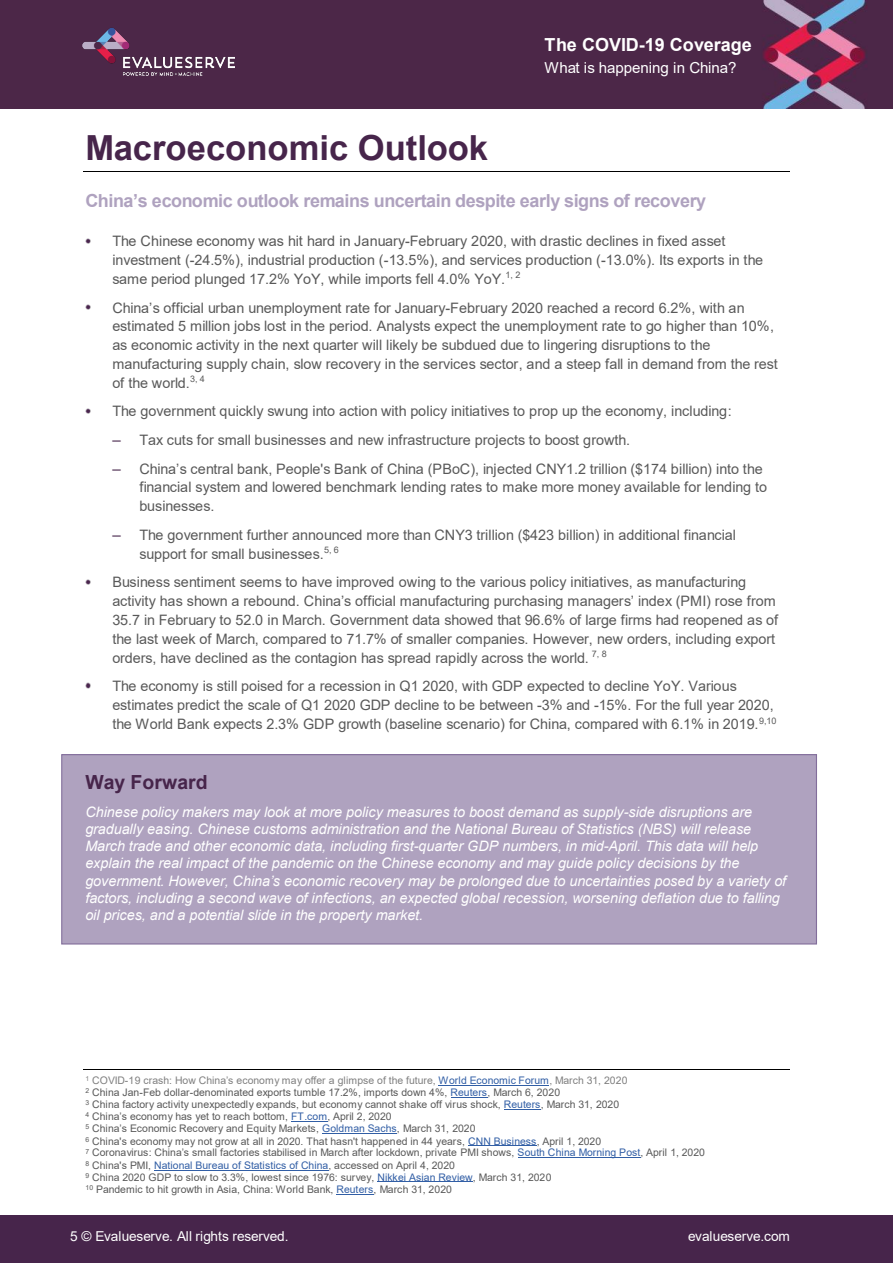
<style>
.page{position:relative;width:893px;height:1263px;background:#fff}
.page>*{position:absolute;margin:0;border:0;box-sizing:border-box;transform-origin:0 0}
.t1{font:700 34.5px "Arial";color:#47254b}
.t2{font:700 19.5px "Arial";color:#47254b}
.t3{font:700 18px "Arial";letter-spacing:-.02em;color:#afa2bf}
.t4{font:700 18px "Arial";color:#fff}
.t5{font:15.15px "Arial";letter-spacing:-.01em;color:#fff}
.t6{font:14.4px/18.8px "Arial";letter-spacing:-.005em;color:#595959}
.t7{font:italic 14.4px/17.1px "Arial";letter-spacing:-.005em;color:#fff}
.t8{font:13.65px "Arial";color:#fff}
.t9{font:10.5px/12.1px "Arial";letter-spacing:-.005em;color:#595959}
.s1{font-size:15.15px;color:#47254b}
.s2{color:#7f7f7f}
.s3{color:#315ea5}
</style>
<div class="page">
<img style="left:0;top:0;width:893px;height:109px">
<div style="left:0;top:1215px;width:893px;height:48px;background:#47254b"></div>
<img style="left:80px;top:26px;width:157px;height:52px">
<div style="left:62px;top:755px;width:754px;height:189px;background:#afa2bf"></div>
<div style="left:61px;top:754px;width:756px;height:190px;border:1px solid #826e9b"></div>
<hr style="left:83px;top:171px;width:706px;height:1px;background:#000">
<svg style="left:85px;top:238px;width:6px;height:6px"></svg>
<svg style="left:85px;top:305px;width:6px;height:5px"></svg>
<svg style="left:85px;top:408px;width:6px;height:5px"></svg>
<svg style="left:85px;top:579px;width:6px;height:5px"></svg>
<svg style="left:85px;top:683px;width:6px;height:5px"></svg>
<hr style="left:438px;top:1085px;width:111px;height:1px;background:#315ea5">
<hr style="left:83px;top:1070px;width:706px;height:1px;background:#000">
<hr style="left:451px;top:1097px;width:36px;height:1px;background:#315ea5">
<hr style="left:504px;top:1109px;width:37px;height:1px;background:#315ea5">
<hr style="left:291px;top:1121px;width:36px;height:1px;background:#315ea5">
<hr style="left:322px;top:1133px;width:75px;height:1px;background:#315ea5">
<hr style="left:468px;top:1145px;width:69px;height:1px;background:#315ea5">
<hr style="left:518px;top:1157px;width:122px;height:1px;background:#315ea5">
<hr style="left:154px;top:1170px;width:174px;height:1px;background:#315ea5">
<hr style="left:377px;top:1182px;width:96px;height:1px;background:#315ea5">
<hr style="left:336px;top:1194px;width:37px;height:1px;background:#315ea5">
<p class="t4" style="left:545px;top:32px;width:209px">The COVID-19 Coverage</p>
<p class="t5" style="left:545px;top:58px;width:193px">What is happening in China?</p>
<h1 class="t1" style="left:85px;top:123px;width:404px">Macroeconomic Outlook</h1>
<p class="t3" style="left:85px;top:188px;width:622px">China’s economic outlook remains uncertain despite early signs of recovery</p>
<p class="t6" style="left:112px;top:232px;width:652px">The Chinese economy was hit hard in January-February 2020, with drastic declines in fixed asset investment (-24.5%), industrial production (-13.5%), and services production (-13.0%). Its exports in the same period plunged 17.2% YoY, while imports fell 4.0% YoY.<sup>1,</sup> <sup>2</sup></p>
<p class="t6" style="left:112px;top:298px;width:667px">China’s official urban unemployment rate for January-February 2020 reached a record 6.2%, with an estimated 5 million jobs lost in the period. Analysts expect the unemployment rate to go higher than 10%, as economic activity in the next quarter will likely be subdued due to lingering disruptions to the manufacturing supply chain, slow recovery in the services sector, and a steep fall in demand from the rest of the world.<sup>3,</sup> <sup>4</sup></p>
<p class="t6" style="left:112px;top:402px;width:621px">The government quickly swung into action with policy initiatives to prop up the economy, including:</p>
<p class="t6" style="left:112px;top:431px;width:519px"><span class="s1">–</span> Tax cuts for small businesses and new infrastructure projects to boost growth.</p>
<p class="t6" style="left:139px;top:459px;width:629px;text-indent:-27px"><span class="s1">–</span> China’s central bank, People's Bank of China (PBoC), injected CNY1.2 trillion ($174 billion) into the financial system and lowered benchmark lending rates to make more money available for lending to businesses.</p>
<p class="t6" style="left:139px;top:525px;width:598px;text-indent:-27px"><span class="s1">–</span> The government further announced more than CNY3 trillion ($423 billion) in additional financial support for small businesses.<sup>5,</sup> <sup>6</sup></p>
<p class="t6" style="left:112px;top:573px;width:667px">Business sentiment seems to have improved owing to the various policy initiatives, as manufacturing activity has shown a rebound. China’s official manufacturing purchasing managers’ index (PMI) rose from 35.7 in February to 52.0 in March. Government data showed that 96.6% of large firms had reopened as of the last week of March, compared to 71.7% of smaller companies. However, new orders, including export orders, have declined as the contagion has spread rapidly across the world. <sup>7,</sup> <sup>8</sup></p>
<p class="t6" style="left:112px;top:676px;width:666px">The economy is still poised for a recession in Q1 2020, with GDP expected to decline YoY. Various estimates predict the scale of Q1 2020 GDP decline to be between -3% and -15%. For the full year 2020, the World Bank expects 2.3% GDP growth (baseline scenario) for China, compared with 6.1% in 2019.<sup>9,10</sup></p>
<h2 class="t2" style="left:85px;top:768px;width:124px">Way Forward</h2>
<p class="t7" style="left:85px;top:803px;width:702px">Chinese policy makers may look at more policy measures to boost demand as supply-side disruptions are gradually easing. Chinese customs administration and the National Bureau of Statistics (NBS) will release March trade and other economic data, including first-quarter GDP numbers, in mid-April. This data will help explain the real impact of the pandemic on the Chinese economy and may guide policy decisions by the government. However, China’s economic recovery may be prolonged due to uncertainties posed by a variety of factors, including a second wave of infections, an expected global recession, worsening deflation due to falling oil prices, and a potential slide in the property market.</p>
<p class="t9" style="left:85px;top:1074px;width:621px"><sup>1</sup> <span class="s2">COVID-19 crash: How China’s economy may offer a glimpse of the future,</span> <span class="s3">World Economic Forum</span><span class="s2">, March 31, 2020<br></span><sup>2</sup> China Jan-Feb dollar-denominated exports tumble 17.2%, imports down 4%, <span class="s3">Reuters</span>, March 6, 2020<br><sup>3</sup> China factory activity unexpectedly expands, but economy cannot shake off virus shock, <span class="s3">Reuters</span>, March 31, 2020<br><sup>4</sup> China’s economy has yet to reach bottom, <span class="s3">FT.com</span>, April 2, 2020<br><sup>5</sup> China’s Economic Recovery and Equity Markets, <span class="s3">Goldman Sachs</span>, March 31, 2020<br><sup>6</sup> China's economy may not grow at all in 2020. That hasn't happened in 44 years, <span class="s3">CNN Business</span>, April 1, 2020<br><sup>7</sup> Coronavirus: China’s small factories stabilised in March after lockdown, private PMI shows, <span class="s3">South China Morning Post</span>, April 1, 2020<br><sup>8</sup> China's PMI, <span class="s3">National Bureau of Statistics of China</span>, accessed on April 4, 2020<br><sup>9</sup> China 2020 GDP to slow to 3.3%, lowest since 1976: survey, <span class="s3">Nikkei Asian Review</span>, March 31, 2020<br><sup>10</sup> Pandemic to hit growth in Asia, China: World Bank, <span class="s3">Reuters</span>, March 31, 2020</p>
<p class="t8" style="left:70px;top:1227px;width:220px">5 © Evalueserve. All rights reserved.</p>
<p class="t8" style="left:688px;top:1227px;width:103px">evalueserve.com</p>
</div>
